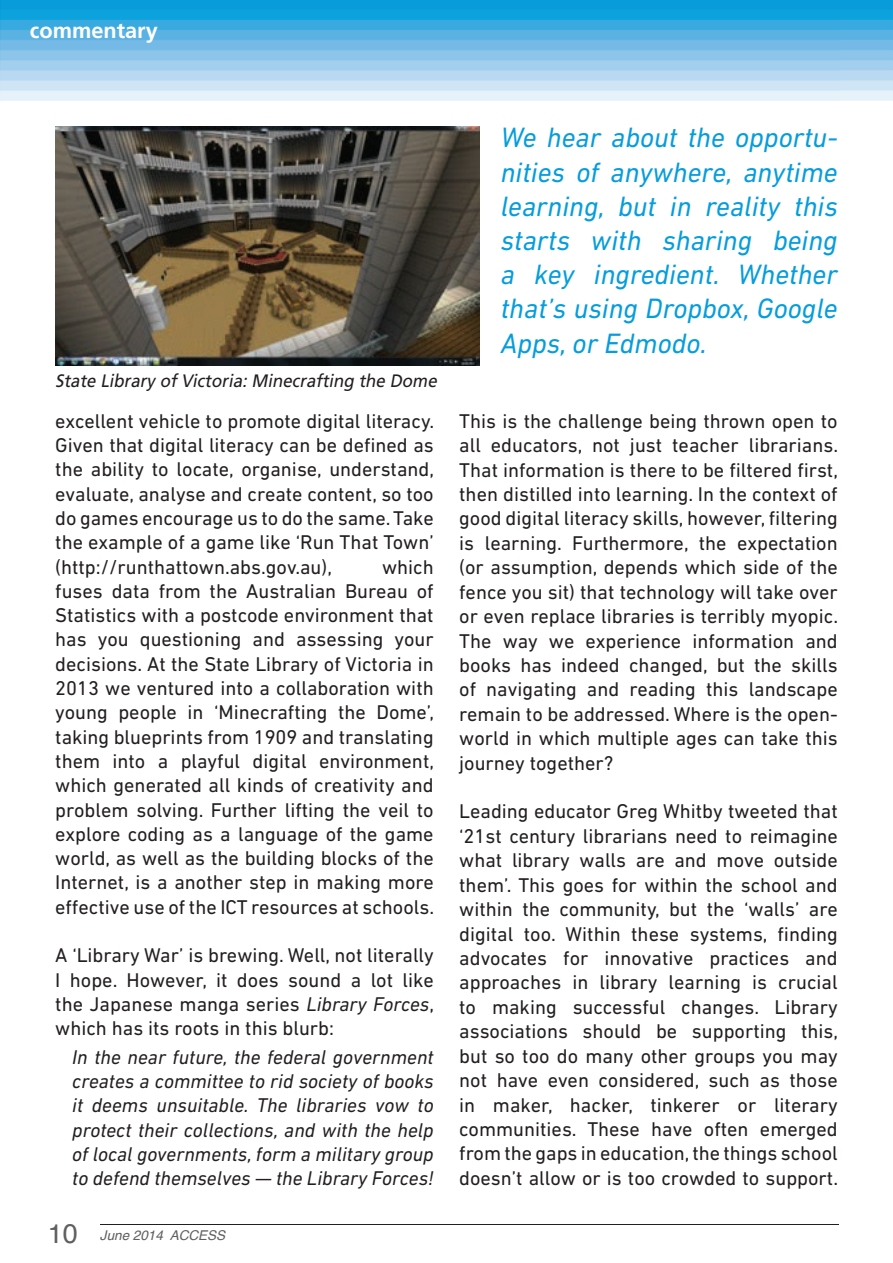
<style>
.page{position:relative;width:893px;height:1263px;background:#fff}
.page>*{position:absolute;margin:0;border:0;box-sizing:border-box;transform-origin:0 0}
.t1{font:italic 28.5px/34.2px "DIN Next LT Pro";color:#069ddc;text-align:justify}
.t2{font:700 21.75px "Frutiger";color:#fff}
.t3{font:20.25px/24.5px "DIN Next LT Pro";color:#231f20;text-align:justify}
.t4{font:italic 20.25px/24.3px "DIN Next LT Pro";color:#231f20;text-align:justify}
.t5{font:italic 18px "Frutiger";color:#231f20;scale:.94 1}
.t6{font:italic 13.5px "Helvetica";color:#5f5f62}
.s1{font-style:italic}
.s2{font-style:normal;font-size:27px}
</style>
<div class="page">
<hr style="left:100px;top:1224px;width:738px;height:1px;background:#231f20">
<img style="left:0;top:0;width:893px;height:366px">
<img style="left:55px;top:126px;width:424px;height:240px">
<p class="t2" style="left:30px;top:18px;width:130px">commentary</p>
<p class="t5" style="left:55px;top:370px;width:411px">State Library of Victoria: Minecrafting the Dome</p>
<p class="t3" style="left:55px;top:408px;width:380px">excellent vehicle to promote digital literacy.<br>Given that digital literacy can be defined as the ability to locate, organise, understand, evaluate, analyse and create content, so too do games encourage us to do the same. Take the example of a game like ‘Run That Town’ (http://runthattown.abs.gov.au),</p>
<p class="t3" style="left:55px;top:554px;width:380px;text-indent:327px">which fuses data from the Australian Bureau of Statistics with a postcode environment that has you questioning and assessing your decisions. At the State Library of Victoria in 2013 we ventured into a collaboration with young people in ‘Minecrafting the Dome’, taking blueprints from 1909 and translating them into a playful digital environment, which generated all kinds of creativity and problem solving. Further lifting the veil to explore coding as a language of the game world, as well as the building blocks of the Internet, is a another step in making more effective use of the ICT resources at schools.</p>
<p class="t3" style="left:55px;top:943px;width:380px">A ‘Library War’ is brewing. Well, not literally I hope. However, it does sound a lot like the Japanese manga series <span class="s1">Library Forces</span>, which has its roots in this blurb:</p>
<p class="t4" style="left:72px;top:1044px;width:363px">In the near future, the federal government creates a committee to rid society of books it deems unsuitable. The libraries vow to protect their collections, and with the help of local governments, form a military group to defend themselves — the Library Forces!</p>
<p class="t6" style="left:48px;top:1225px;width:179px"><span class="s2">10</span> June 2014 ACCESS</p>
<h1 class="t1" style="left:501px;top:120px;width:339px">We hear about the opportu&shy;nities of anywhere, anytime learning, but in reality this starts with sharing being a key ingredient. Whether that’s using Dropbox, Google Apps, or Edmodo.</h1>
<p class="t3" style="left:459px;top:408px;width:380px">This is the challenge being thrown open to all educators, not just teacher librarians.<br>That information is there to be filtered first, then distilled into learning. In the context of good digital literacy skills, however, filtering is learning. Furthermore, the expectation (or assumption, depends which side of the fence you sit) that technology will take over or even replace libraries is terribly myopic.<br>The way we experience information and books has indeed changed, but the skills of navigating and reading this landscape remain to be addressed. Where is the open&shy;world in which multiple ages can take this journey together?</p>
<p class="t3" style="left:459px;top:799px;width:380px">Leading educator Greg Whitby tweeted that ‘21st century librarians need to reimagine what library walls are and move outside them’. This goes for within the school and within the community, but the ‘walls’ are digital too. Within these systems, finding advocates for innovative practices and approaches in library learning is crucial to making successful changes. Library associations should be supporting this, but so too do many other groups you may not have even considered, such as those in maker, hacker, tinkerer or literary communities. These have often emerged from the gaps in education, the things school doesn’t allow or is too crowded to support.</p>
</div>
